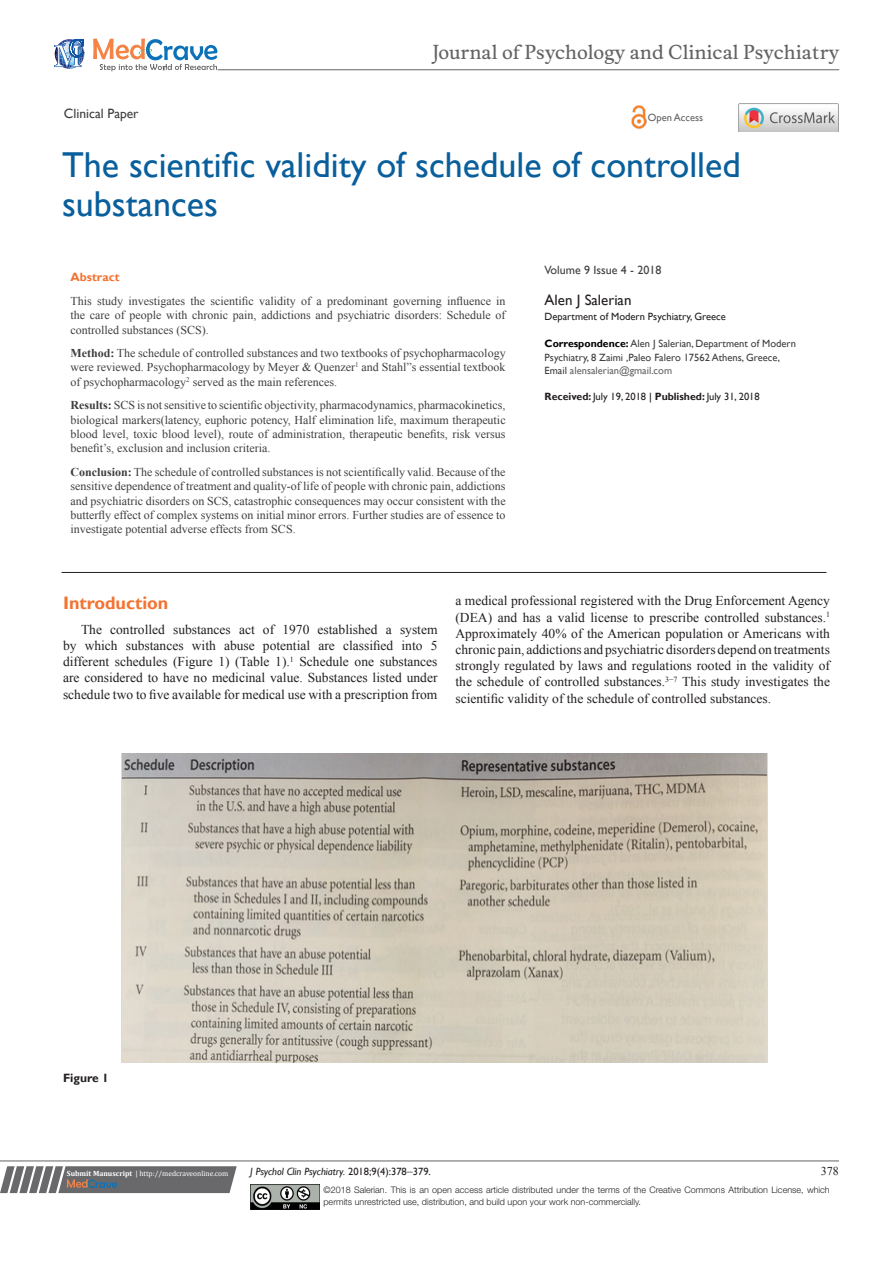
<style>
.page{position:relative;width:893px;height:1263px;background:#fff}
.page>*{position:absolute;margin:0;border:0;box-sizing:border-box;transform-origin:0 0}
.t1{font:36px/39px "Gill Sans";color:#085f9c}
.t2{font:18.6px "Musee";color:#636366}
.List_Paragraph{font:700 18px "Gill Sans";color:#f37331}
.t3{font:15px "Gill Sans";color:#231f20}
.List_Paragraph-2{font:13.5px/16.2px "Times New Roman";color:#231f20;text-align:justify}
.t4{font:13.5px "Gill Sans";color:#3e3e3f}
.t5{font:12px/14.4px "Times New Roman";color:#3e3e3f;text-align:justify}
.t6{font:12px "Gill Sans";color:#3e3e3f}
.t7{font:700 12px "Gill Sans";color:#f37331}
.t8{font:700 12px "Gill Sans";color:#231f20}
.t9{font:12px "Times New Roman";color:#231f20}
.t10{font:10.5px/13.5px "Gill Sans";color:#3e3e3f}
.t11{font:10.5px "Gill Sans";color:#231f20}
.t12{font:italic 10.5px "Gill Sans";color:#231f20}
.t13{font:10.5px "Gill Sans";color:#636366}
.t14{font:300 9px/12px "Helvetica Neue LT Std";color:#231f20}
.t15{font:7.5px "Cambria";color:#fff}
.s1{font-weight:700}
.s2{font-weight:700;color:#000}
.s3{color:#3e3e3f}
.s4{color:#000}
.s5{font-style:normal}
.s6{font-family:"Times New Roman";font-style:normal;font-size:12px}
</style>
<div class="page">
<svg style="left:0;top:1166px;width:237px;height:27px;background:#78787a"></svg>
<hr style="left:0;top:1161px;width:839px;height:1px;background:#626465">
<hr style="left:62px;top:572px;width:764px;height:1px;background:#231f20">
<img style="left:250px;top:1185px;width:69px;height:24px">
<svg style="left:54px;top:39px;width:30px;height:30px"></svg>
<svg style="left:93px;top:38px;width:124px;height:33px"></svg>
<hr style="left:218px;top:70px;width:621px;height:1px;background:#626465">
<img style="left:631px;top:105px;width:16px;height:24px">
<img style="left:739px;top:104px;width:99px;height:28px">
<img style="left:122px;top:753px;width:645px;height:310px">
<p class="t2" style="left:432px;top:41px;width:408px">Journal of Psychology and Clinical Psychiatry</p>
<p class="t4" style="left:64px;top:105px;width:76px">Clinical Paper</p>
<p class="t13" style="left:648px;top:112px;width:57px">Open Access</p>
<p class="t1" style="left:62px;top:146px;width:680px">The scientific validity of schedule of controlled substances</p>
<p class="t7" style="left:71px;top:270px;width:50px">Abstract</p>
<p class="t5" style="left:71px;top:293px;width:437px">This study investigates the scientific validity of a predominant governing influence in the care of people with chronic pain, addictions and psychiatric disorders: Schedule of controlled substances (SCS).</p>
<p class="t5" style="left:71px;top:346px;width:437px"><span class="s1">Method:</span> The schedule of controlled substances and two textbooks of psychopharmacology were reviewed. Psychopharmacology by Meyer &amp; Quenzer<sup>1</sup> and Stahl”s essential textbook of psychopharmacology<sup>2</sup> served as the main references.</p>
<p class="t5" style="left:71px;top:398px;width:437px"><span class="s1">Results:</span> SCS is not sensitive to scientific objectivity, pharmacodynamics, pharmacokinetics, biological markers(latency, euphoric potency, Half elimination life, maximum therapeutic blood level, toxic blood level), route of administration, therapeutic benefits, risk versus benefit’s, exclusion and inclusion criteria.</p>
<p class="t5" style="left:71px;top:464px;width:437px"><span class="s1">Conclusion:</span> The schedule of controlled substances is not scientifically valid. Because of the sensitive dependence of treatment and quality-of life of people with chronic pain, addictions and psychiatric disorders on SCS, catastrophic consequences may occur consistent with the butterfly effect of complex systems on initial minor errors. Further studies are of essence to investigate potential adverse effects from SCS.</p>
<p class="t6" style="left:545px;top:263px;width:118px">Volume 9 Issue 4 - 2018</p>
<p class="t3" style="left:545px;top:291px;width:88px">Alen J Salerian</p>
<p class="t11" style="left:545px;top:311px;width:183px">Department of Modern Psychiatry, Greece</p>
<p class="t10" style="left:545px;top:337px;width:253px"><span class="s2">Correspondence:</span> Alen J Salerian, Department of Modern<br>Psychiatry, 8 Zaimi ,Paleo Falero 17562 Athens, Greece,</p>
<p class="t13" style="left:545px;top:365px;width:129px"><span class="s3">Email</span> alensalerian@gmail.com</p>
<p class="t11" style="left:545px;top:390px;width:217px"><span class="s1">Received:</span> July 19, 2018 <span class="s4">|</span> <span class="s1">Published:</span> July 31, 2018</p>
<p class="List_Paragraph" style="left:63px;top:592px;width:107px">Introduction</p>
<p class="List_Paragraph-2" style="left:63px;top:621px;width:376px;text-indent:18px">The controlled substances act of 1970 established a system by which substances with abuse potential are classified into 5 different schedules (Figure 1) (Table 1).<sup>1</sup> Schedule one substances are considered to have no medicinal value. Substances listed under schedule two to five available for medical use with a prescription from</p>
<p class="List_Paragraph-2" style="left:455px;top:593px;width:376px">a medical professional registered with the Drug Enforcement Agency (DEA) and has a valid license to prescribe controlled substances.<sup>1<br></sup>Approximately 40% of the American population or Americans with chronic pain, addictions and psychiatric disorders depend on treatments strongly regulated by laws and regulations rooted in the validity of the schedule of controlled substances.<sup>3−7</sup> This study investigates the scientific validity of the schedule of controlled substances.</p>
<p class="t8" style="left:63px;top:1071px;width:47px">Figure 1</p>
<p class="t15" style="left:67px;top:1169px;width:163px"><span class="s1">Submit Manuscript</span> | http://medcraveonline.com</p>
<p class="t12" style="left:250px;top:1165px;width:182px">J Psychol Clin Psychiatry. <span class="s5">2018;9(4):378</span><span class="s6">‒</span><span class="s5">379.</span></p>
<p class="t9" style="left:821px;top:1163px;width:19px">378</p>
<p class="t14" style="left:323px;top:1183px;width:508px">©2018 Salerian. This is an open access article distributed under the terms of the Creative Commons Attribution License, which permits unrestricted use, distribution, and build upon your work non-commercially.</p>
</div>
